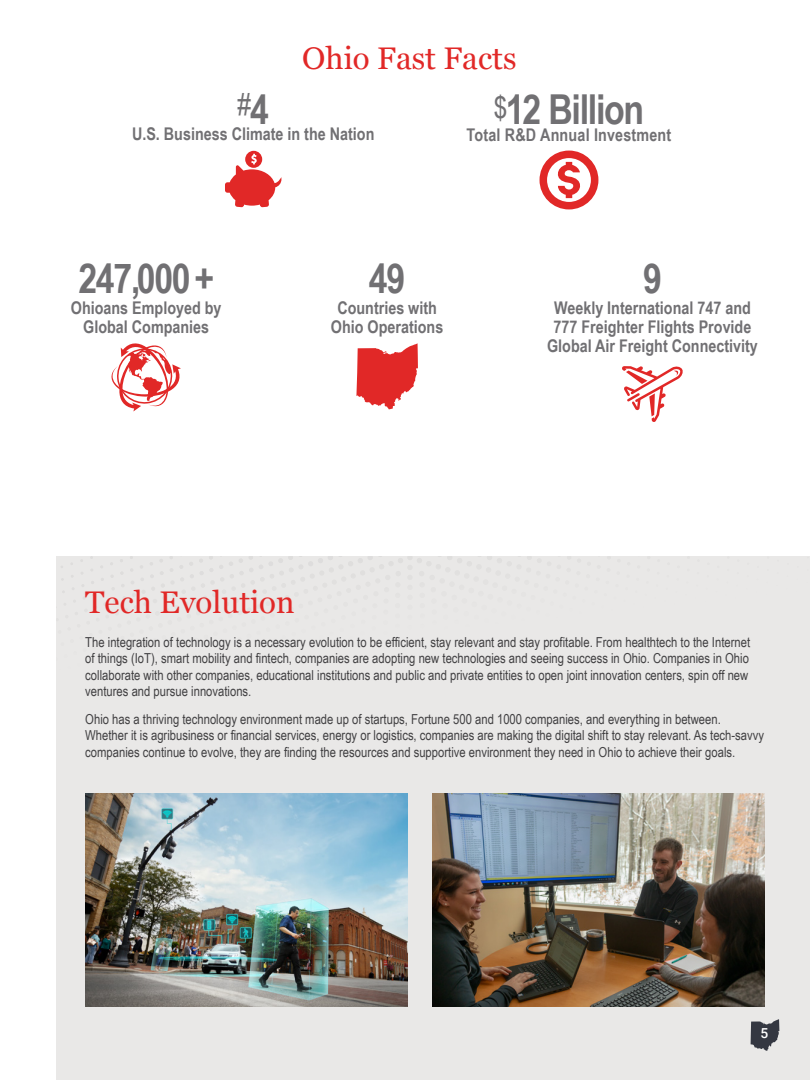
<style>
.page{position:relative;width:810px;height:1080px;background:#fff}
.page>*{position:absolute;margin:0;border:0;box-sizing:border-box;transform-origin:0 0}
.t1{font:700 41.25px "Arial Narrow";letter-spacing:-.03em;color:#717073}
.t2{font:31.25px "Georgia";color:#e12827}
.t3{font:30px "Arial Narrow";color:#717073}
.t4{font:700 17.5px/18.8px "Arial Narrow";color:#717073;text-align:center}
.t5{font:13.75px/16.5px "Arial Narrow";color:#414042}
.t6{font:500 13.75px "Roboto";color:#fff}
.s1{font-weight:700;font-size:41.25px}
</style>
<div class="page">
<div style="left:56px;top:557px;width:754px;height:523px;background:#e9e8e7"></div>
<img style="left:85px;top:793px;width:323px;height:214px">
<img style="left:432px;top:793px;width:333px;height:214px">
<svg style="left:553px;top:162px;width:31px;height:36px"></svg>
<div style="left:540px;top:151px;width:58px;height:58px;border:8px solid #e12827;border-radius:50%"></div>
<svg style="left:111px;top:343px;width:70px;height:69px"></svg>
<svg style="left:356px;top:343px;width:62px;height:67px"></svg>
<svg style="left:622px;top:366px;width:61px;height:56px"></svg>
<svg style="left:225px;top:151px;width:56px;height:56px"></svg>
<svg style="left:751px;top:1019px;width:28px;height:32px"></svg>
<h2 class="t2" style="left:302px;top:35px;width:216px">Ohio Fast Facts</h2>
<h3 class="t3" style="left:237px;top:82px;width:33px">#<span class="s1">4</span></h3>
<p class="t4" style="left:132px;top:124px;width:244px">U.S. Business Climate in the Nation</p>
<h1 class="t1" style="left:494px;top:78px;width:152px"><sup>$</sup>12 Billion</h1>
<p class="t4" style="left:467px;top:124px;width:206px">Total R&amp;D Annual Investment</p>
<h1 class="t1" style="left:78px;top:248px;width:137px">247,000 +</h1>
<p class="t4" style="left:71px;top:297px;width:152px">Ohioans Employed by<br>Global Companies</p>
<h1 class="t1" style="left:369px;top:248px;width:38px">49</h1>
<p class="t4" style="left:331px;top:298px;width:114px">Countries with<br>Ohio Operations</p>
<h1 class="t1" style="left:643px;top:248px;width:20px">9</h1>
<p class="t4" style="left:547px;top:298px;width:212px">Weekly International 747 and<br>777 Freighter Flights Provide<br>Global Air Freight Connectivity</p>
<h2 class="t2" style="left:85px;top:579px;width:211px">Tech Evolution</h2>
<p class="t5" style="left:85px;top:633px;width:666px">The integration of technology is a necessary evolution to be efficient, stay relevant and stay profitable. From healthtech to the Internet of things (IoT), smart mobility and fintech, companies are adopting new technologies and seeing success in Ohio. Companies in Ohio collaborate with other companies, educational institutions and public and private entities to open joint innovation centers, spin off new ventures and pursue innovations.</p>
<p class="t5" style="left:85px;top:710px;width:680px">Ohio has a thriving technology environment made up of startups, Fortune 500 and 1000 companies, and everything in between.<br>Whether it is agribusiness or financial services, energy or logistics, companies are making the digital shift to stay relevant. As tech-savvy companies continue to evolve, they are finding the resources and supportive environment they need in Ohio to achieve their goals.</p>
<p class="t6" style="left:761px;top:1024px;width:9px">5</p>
</div>
